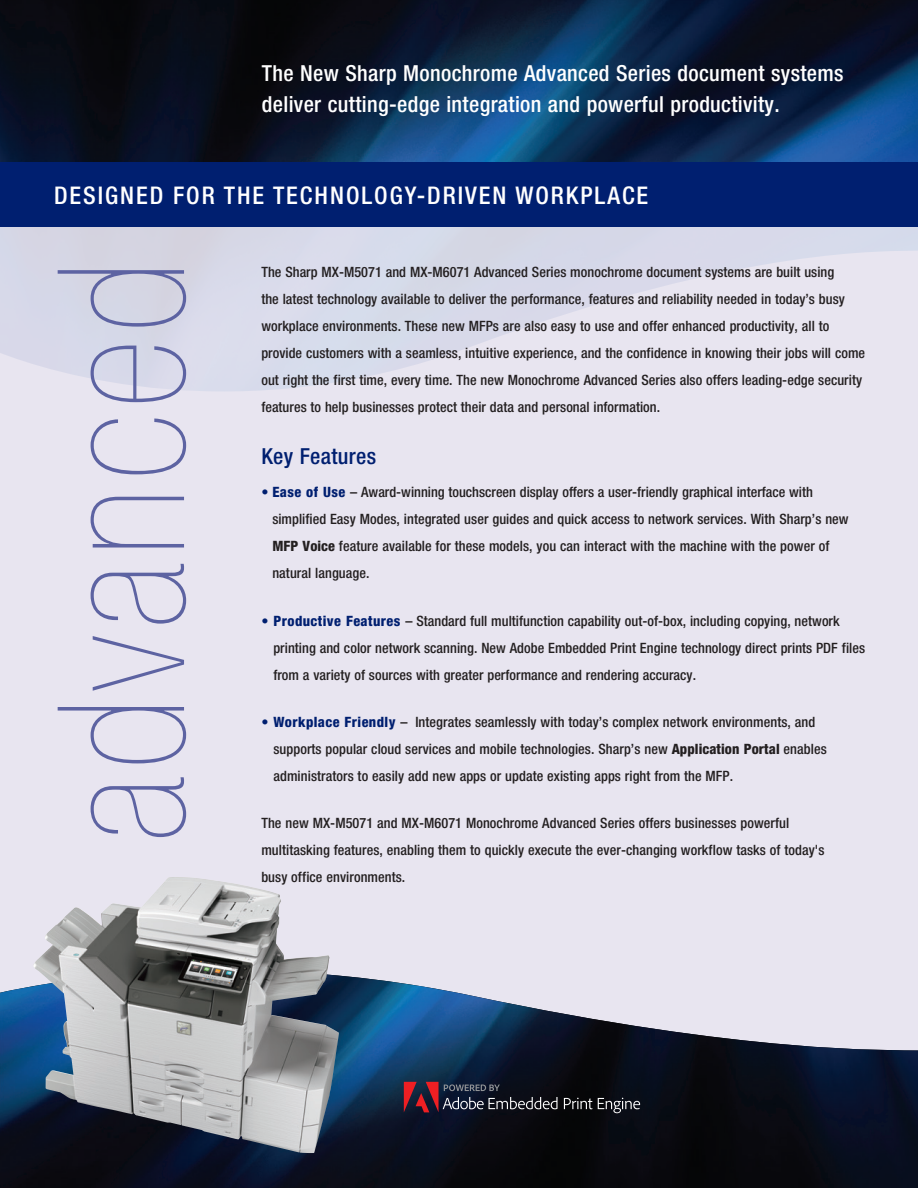
<style>
.page{position:relative;width:918px;height:1188px;background:#fff}
.page>*{position:absolute;margin:0;border:0;box-sizing:border-box;transform-origin:0 0}
.t1{font:200 condensed 177px "Helvetica Neue LT Std";letter-spacing:.04em;color:#5d63a2}
.Title_White_Helvetic{font:500 condensed 24.3px "Helvetica Neue LT Std";letter-spacing:.08em;color:#fff}
.Sales_Lead-in_Blurb{font:500 condensed 22.2px/31.5px "Helvetica Neue LT Std";letter-spacing:.015em;color:#fff}
.KEY_Feature_for_Intr{font:500 condensed 22.2px "Helvetica Neue LT Std";letter-spacing:.015em;color:#001f70}
.Intro_Text_Pos_Posit{font:500 condensed 14.25px/27px "Helvetica Neue LT Std";letter-spacing:.005em;color:#231f20}
.s1{color:#001f70}
.s2{font-weight:800;color:#001f70}
.s3{font-weight:800}
</style>
<div class="page">
<img style="left:0;top:0;width:918px;height:162px">
<div style="left:0;top:216px;width:918px;height:972px;background:#e8e5f0"></div>
<div style="left:0;top:162px;width:918px;height:65px;background:#001f70"></div>
<img style="left:0;top:975px;width:918px;height:213px">
<img style="left:33px;top:877px;width:306px;height:276px">
<svg style="left:404px;top:1082px;width:154px;height:30px;background:#3a2a38"></svg>
<svg style="left:564px;top:1098px;width:28px;height:11px"></svg>
<svg style="left:598px;top:1098px;width:42px;height:15px"></svg>
<p class="Sales_Lead-in_Blurb" style="left:262px;top:57px;width:583px">The New Sharp Monochrome Advanced Series document systems deliver cutting-edge integration and powerful productivity.</p>
<p class="Title_White_Helvetic" style="left:54px;top:181px;width:596px">DESIGNED FOR THE TECHNOLOGY-DRIVEN WORKPLACE</p>
<p class="t1" style="left:25px;top:842px;width:583px;rotate:-90deg">advanced</p>
<p class="Intro_Text_Pos_Posit" style="left:261px;top:258px;width:605px">The Sharp MX-M5071 and MX-M6071 Advanced Series monochrome document systems are built using<br>the latest technology available to deliver the performance, features and reliability needed in today’s busy workplace environments. These new MFPs are also easy to use and offer enhanced productivity, all to provide customers with a seamless, intuitive experience, and the confidence in knowing their jobs will come out right the first time, every time. The new Monochrome Advanced Series also offers leading-edge security features to help businesses protect their data and personal information.</p>
<p class="KEY_Feature_for_Intr" style="left:261px;top:443px;width:116px">Key Features</p>
<p class="Intro_Text_Pos_Posit" style="left:272px;top:479px;width:578px;text-indent:-11px"><span class="s1">•</span> <span class="s2">Ease of Use</span> – Award-winning touchscreen display offers a user-friendly graphical interface with simplified Easy Modes, integrated user guides and quick access to network services. With Sharp’s new <span class="s3">MFP Voice</span> feature available for these models, you can interact with the machine with the power of natural language.</p>
<p class="Intro_Text_Pos_Posit" style="left:273px;top:607px;width:593px;text-indent:-12px"><span class="s2">• Productive Features</span> – Standard full multifunction capability out-of-box, including copying, network printing and color network scanning. New Adobe Embedded Print Engine technology direct prints PDF files from a variety of sources with greater performance and rendering accuracy.</p>
<p class="Intro_Text_Pos_Posit" style="left:273px;top:708px;width:555px;text-indent:-12px"><span class="s2">• Workplace Friendly</span> – Integrates seamlessly with today’s complex network environments, and supports popular cloud services and mobile technologies. Sharp’s new <span class="s3">Application Portal</span> enables administrators to easily add new apps or update existing apps right from the MFP.</p>
<p class="Intro_Text_Pos_Posit" style="left:261px;top:809px;width:565px">The new MX-M5071 and MX-M6071 Monochrome Advanced Series offers businesses powerful multitasking features, enabling them to quickly execute the ever-changing workflow tasks of today's busy office environments.</p>
</div>
